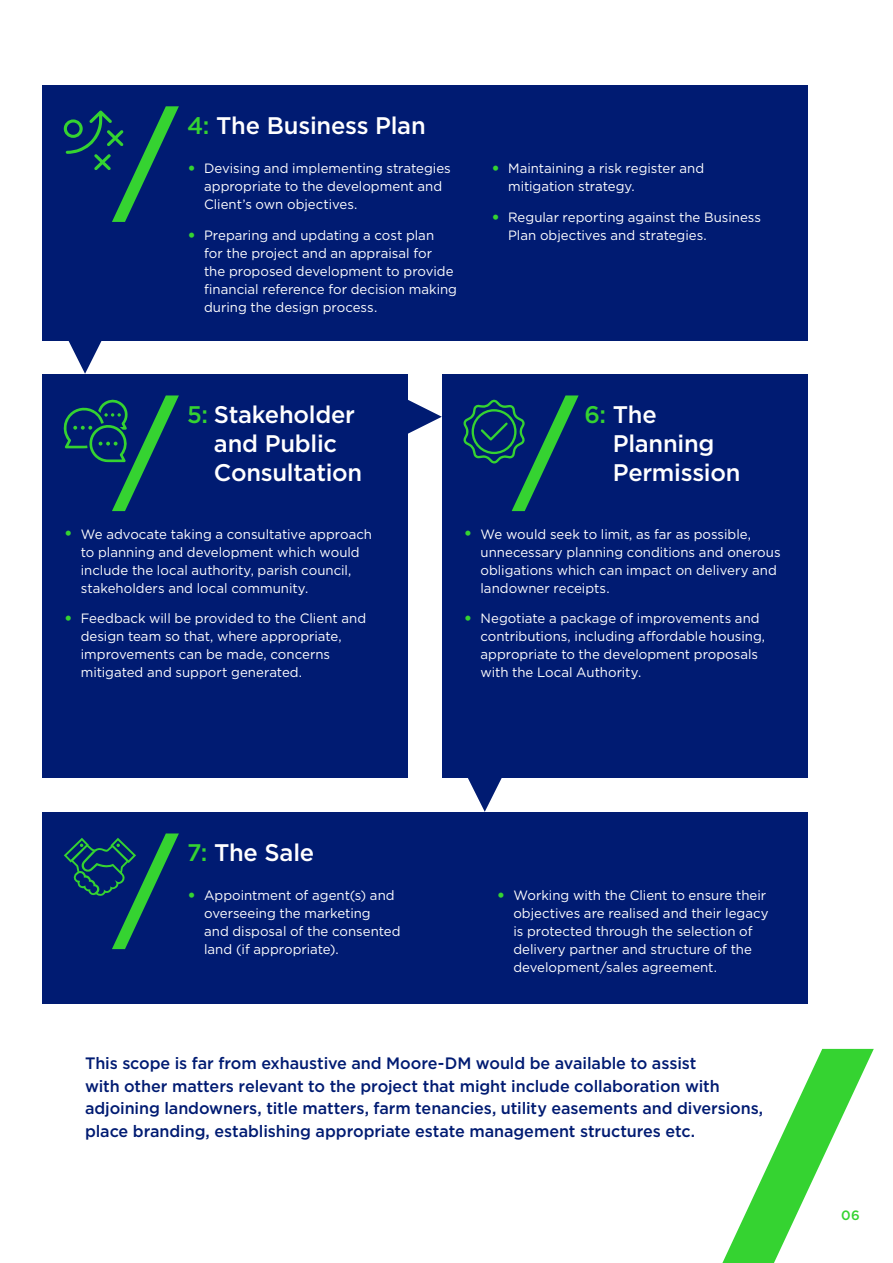
<style>
.page{position:relative;width:893px;height:1263px;background:#fff}
.page>*{position:absolute;margin:0;border:0;box-sizing:border-box;transform-origin:0 0}
.t1{font:500 24px/28.8px "Gotham";letter-spacing:-.01em;color:#fff}
.t2{font:500 16.5px/22.5px "Gotham";letter-spacing:-.005em;color:#001b72}
.t3{font:13.5px/18px "Gotham";color:#fff}
.t4{font:500 13.5px "Gotham";color:#35d331}
.s1{color:#35d331}
.s2{font-size:19.5px;color:#35d331}
</style>
<div class="page">
<div style="left:442px;top:374px;width:366px;height:404px;background:#001b72"></div>
<div style="left:43px;top:374px;width:365px;height:404px;background:#001b72"></div>
<div style="left:43px;top:812px;width:765px;height:191px;background:#001b72"></div>
<div style="left:43px;top:85px;width:765px;height:255px;background:#001b72"></div>
<svg style="left:64px;top:106px;width:115px;height:116px"></svg>
<svg style="left:63px;top:395px;width:116px;height:116px"></svg>
<svg style="left:64px;top:833px;width:115px;height:116px"></svg>
<svg style="left:463px;top:395px;width:116px;height:116px"></svg>
<svg style="left:722px;top:1049px;width:152px;height:214px"></svg>
<svg style="left:68px;top:340px;width:34px;height:34px"></svg>
<svg style="left:468px;top:778px;width:34px;height:34px"></svg>
<svg style="left:408px;top:400px;width:34px;height:34px"></svg>
<h1 class="t1" style="left:187px;top:111px;width:240px"><span class="s1">4:</span> The Business Plan</h1>
<p class="t3" style="left:204px;top:159px;width:248px;text-indent:-17px"><span class="s2">•</span> Devising and implementing strategies appropriate to the development and<br>Client’s own objectives.</p>
<p class="t3" style="left:204px;top:226px;width:254px;text-indent:-17px"><span class="s2">•</span> Preparing and updating a cost plan<br>for the project and an appraisal for<br>the proposed development to provide financial reference for decision making during the design process.</p>
<p class="t3" style="left:508px;top:159px;width:198px;text-indent:-17px"><span class="s2">•</span> Maintaining a risk register and mitigation strategy.</p>
<p class="t3" style="left:508px;top:208px;width:254px;text-indent:-17px"><span class="s2">•</span> Regular reporting against the Business<br>Plan objectives and strategies.</p>
<h1 class="t1" style="left:214px;top:400px;width:150px;text-indent:-27px"><span class="s1">5:</span> Stakeholder and Public<br>Consultation</h1>
<p class="t3" style="left:81px;top:525px;width:293px;text-indent:-17px"><span class="s2">•</span> We advocate taking a consultative approach to planning and development which would include the local authority, parish council, stakeholders and local community.</p>
<p class="t3" style="left:81px;top:609px;width:287px;text-indent:-17px"><span class="s2">•</span> Feedback will be provided to the Client and design team so that, where appropriate, improvements can be made, concerns mitigated and support generated.</p>
<h1 class="t1" style="left:613px;top:400px;width:129px;text-indent:-29px"><span class="s1">6:</span> The<br>Planning<br>Permission</h1>
<p class="t3" style="left:480px;top:525px;width:302px;text-indent:-17px"><span class="s2">•</span> We would seek to limit, as far as possible, unnecessary planning conditions and onerous obligations which can impact on delivery and landowner receipts.</p>
<p class="t3" style="left:480px;top:609px;width:286px;text-indent:-17px"><span class="s2">•</span> Negotiate a package of improvements and contributions, including affordable housing, appropriate to the development proposals with the Local Authority.</p>
<h1 class="t1" style="left:187px;top:838px;width:129px"><span class="s1">7:</span> The Sale</h1>
<p class="t3" style="left:204px;top:886px;width:198px;text-indent:-17px"><span class="s2">•</span> Appointment of agent(s) and overseeing the marketing<br>and disposal of the consented land (if appropriate).</p>
<p class="t3" style="left:513px;top:886px;width:257px;text-indent:-17px"><span class="s2">•</span> Working with the Client to ensure their objectives are realised and their legacy is protected through the selection of delivery partner and structure of the development/sales agreement.</p>
<p class="t2" style="left:85px;top:1052px;width:680px">This scope is far from exhaustive and Moore-DM would be available to assist<br>with other matters relevant to the project that might include collaboration with adjoining landowners, title matters, farm tenancies, utility easements and diversions, place branding, establishing appropriate estate management structures etc.</p>
<p class="t4" style="left:841px;top:1206px;width:20px">06</p>
</div>
